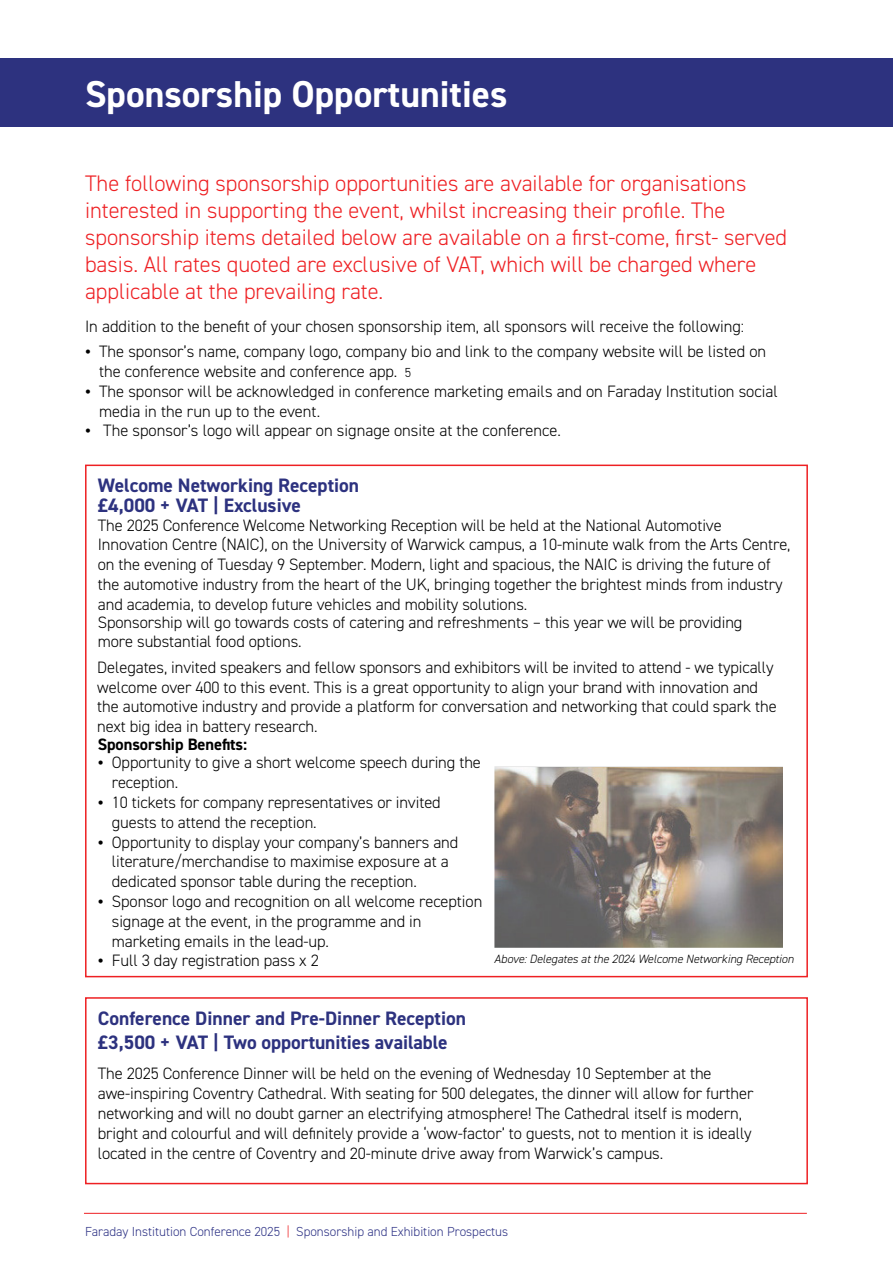
<style>
.page{position:relative;width:893px;height:1263px;background:#fff}
.page>*{position:absolute;margin:0;border:0;box-sizing:border-box;transform-origin:0 0}
.t1{font:700 37.5px "DIN2014";color:#fff}
.t2{font:300 22.5px/27px "DIN2014";color:#ee2023}
.t3{font:700 19.5px/19.6px "DIN2014";color:#2d327f}
.t4{font:300 16.5px/19.8px "DIN2014";letter-spacing:-.005em;color:#000}
.t5{font:700 16.5px "DIN2014";letter-spacing:-.005em;color:#000}
.t6{font:300 13.05px "DIN2014";color:#2d3285}
.t7{font:italic 300 12px "DIN2014";letter-spacing:-.005em;color:#000}
.s1{font-family:"Times New Roman";font-weight:400}
.s2{font-size:13.05px}
.s3{color:#ee2023}
</style>
<div class="page">
<hr style="left:84px;top:1213px;width:723px;height:1px;background:#ee2023">
<div style="left:0;top:58px;width:893px;height:69px;background:#2d327f"></div>
<img style="left:494px;top:766px;width:288px;height:181px">
<div style="left:85px;top:997px;width:723px;height:187px;border:2px solid #ee2023"></div>
<h1 class="t1" style="left:85px;top:69px;width:424px">Sponsorship Opportunities</h1>
<p class="t2" style="left:85px;top:170px;width:704px">The following sponsorship opportunities are available for organisations interested in supporting the event, whilst increasing their profile. The sponsorship items detailed below are available on a first-come, first- served basis. All rates quoted are exclusive of VAT, which will be charged where applicable at the prevailing rate.</p>
<p class="t4" style="left:85px;top:316px;width:661px">In addition to the benefit of your chosen sponsorship item, all sponsors will receive the following:</p>
<p class="t4" style="left:99px;top:342px;width:669px;text-indent:-14px"><span class="s1">•</span> The sponsor’s name, company logo, company bio and link to the company website will be listed on the conference website and conference app. <span class="s2">5</span></p>
<p class="t4" style="left:99px;top:381px;width:680px;text-indent:-14px"><span class="s1">•</span> The sponsor will be acknowledged in conference marketing emails and on Faraday Institution social media in the run up to the event.</p>
<p class="t4" style="left:85px;top:421px;width:477px"><span class="s1">•</span> The sponsor’s logo will appear on signage onsite at the conference.</p>
<p class="t3" style="left:98px;top:475px;width:263px">Welcome Networking Reception £4,000 + VAT | Exclusive</p>
<p class="t4" style="left:98px;top:515px;width:694px">The 2025 Conference Welcome Networking Reception will be held at the National Automotive Innovation Centre (NAIC), on the University of Warwick campus, a 10-minute walk from the Arts Centre, on the evening of Tuesday 9 September. Modern, light and spacious, the NAIC is driving the future of the automotive industry from the heart of the UK, bringing together the brightest minds from industry and academia, to develop future vehicles and mobility solutions.</p>
<p class="t4" style="left:98px;top:612px;width:646px">Sponsorship will go towards costs of catering and refreshments – this year we will be providing more substantial food options.</p>
<p class="t4" style="left:97px;top:657px;width:681px">Delegates, invited speakers and fellow sponsors and exhibitors will be invited to attend - we typically welcome over 400 to this event. This is a great opportunity to align your brand with innovation and the automotive industry and provide a platform for conversation and networking that could spark the next big idea in battery research.</p>
<p class="t5" style="left:98px;top:734px;width:151px">Sponsorship Benefits:</p>
<p class="t4" style="left:112px;top:753px;width:371px;text-indent:-14px"><span class="s1">•</span> Opportunity to give a short welcome speech during the reception.</p>
<p class="t4" style="left:112px;top:792px;width:330px;text-indent:-14px"><span class="s1">•</span> 10 tickets for company representatives or invited guests to attend the reception.</p>
<p class="t4" style="left:112px;top:832px;width:348px;text-indent:-14px"><span class="s1">•</span> Opportunity to display your company’s banners and literature/merchandise to maximise exposure at a dedicated sponsor table during the reception.</p>
<p class="t4" style="left:112px;top:891px;width:372px;text-indent:-14px"><span class="s1">•</span> Sponsor logo and recognition on all welcome reception signage at the event, in the programme and in marketing emails in the lead-up.</p>
<p class="t4" style="left:98px;top:951px;width:222px"><span class="s1">•</span> Full 3 day registration pass x 2</p>
<p class="t7" style="left:494px;top:951px;width:301px">Above: Delegates at the 2024 Welcome Networking Reception</p>
<p class="t3" style="left:98px;top:1006px;width:370px;line-height:23.4px">Conference Dinner and Pre-Dinner Reception £3,500 + VAT | Two opportunities available</p>
<p class="t4" style="left:98px;top:1064px;width:657px">The 2025 Conference Dinner will be held on the evening of Wednesday 10 September at the awe-inspiring Coventry Cathedral. With seating for 500 delegates, the dinner will allow for further networking and will no doubt garner an electrifying atmosphere! The Cathedral itself is modern, bright and colourful and will definitely provide a ‘wow-factor’ to guests, not to mention it is ideally located in the centre of Coventry and 20-minute drive away from Warwick’s campus.</p>
<p class="t6" style="left:85px;top:1223px;width:425px">Faraday Institution Conference 2025 <span class="s3">|</span> Sponsorship and Exhibition Prospectus</p>
</div>
